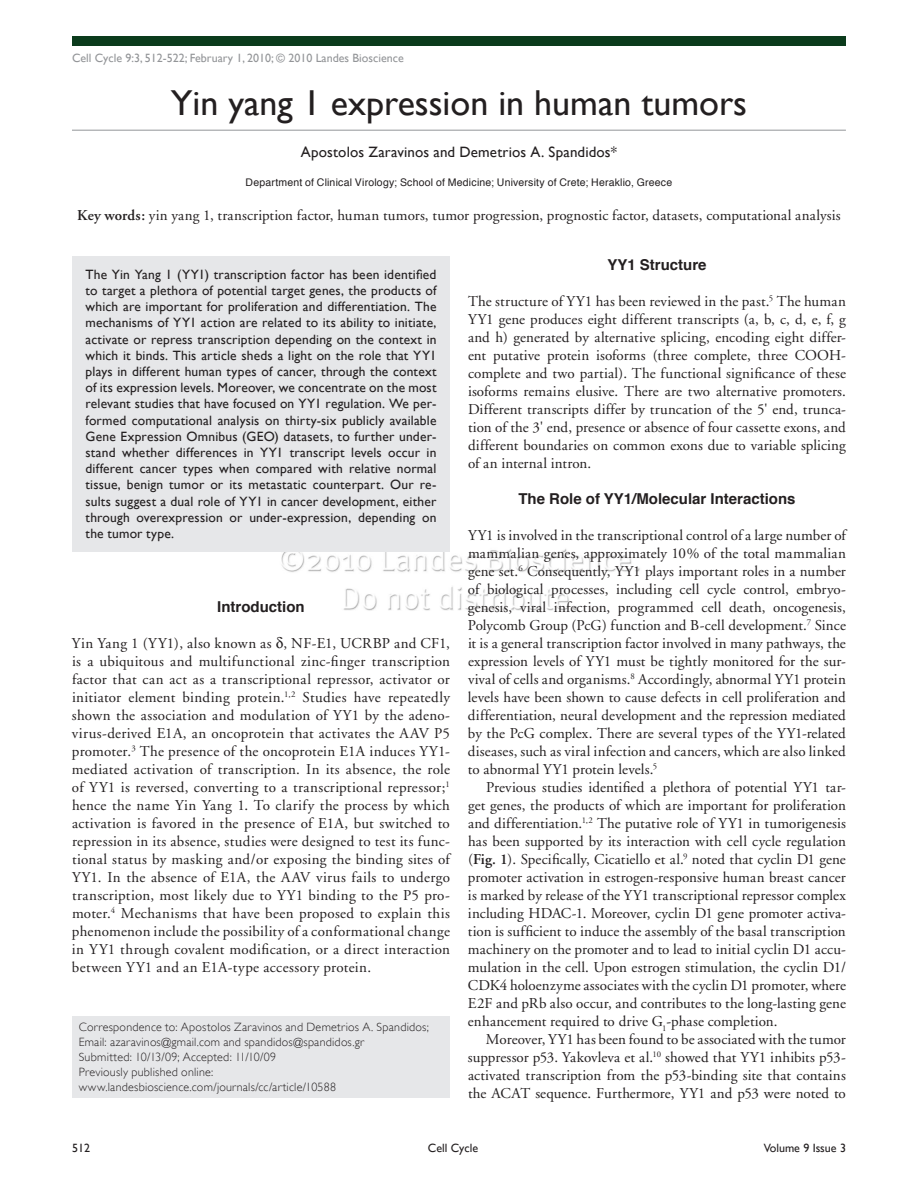
<style>
.page{position:relative;width:918px;height:1188px;background:#fff}
.page>*{position:absolute;margin:0;border:0;box-sizing:border-box;transform-origin:0 0}
.t1{font:36px "Gill Sans";color:#231f20}
.t2{font:15px/18px "Adobe Garamond";letter-spacing:.01em;color:#231f20;text-align:justify}
.t3{font:700 15px "Helvetica";color:#231f20}
.t4{font:15px "Gill Sans";letter-spacing:.005em;color:#231f20}
.t5{font:13.5px/16.2px "Gill Sans";letter-spacing:.015em;color:#231f20;text-align:justify}
.t6{font:300 12px/15px "Gill Sans";letter-spacing:.02em;color:#231f20}
.t7{font:12px "Gill Sans";color:#939598}
.t8{font:12px "Gill Sans";color:#231f20}
.t9{font:10.5px "Helvetica";letter-spacing:.015em;color:#231f20}
.s1{font-weight:600}
</style>
<div class="page">
<img style="left:230px;top:549px;width:410px;height:62px">
<div style="left:72px;top:36px;width:774px;height:10px;background:#0b3b1c"></div>
<div style="left:72px;top:1016px;width:378px;height:82px;background:#e6e7e9"></div>
<hr style="left:72px;top:130px;width:774px;height:1px;background:#939598">
<div style="left:72px;top:256px;width:378px;height:295px;background:#e6e7e9"></div>
<p class="t7" style="left:72px;top:51px;width:333px">Cell Cycle 9:3, 512-522; February 1, 2010; © 2010 Landes Bioscience</p>
<h1 class="t1" style="left:171px;top:82px;width:578px">Yin yang 1 expression in human tumors</h1>
<p class="t4" style="left:301px;top:143px;width:318px">Apostolos Zaravinos and Demetrios A. Spandidos*</p>
<p class="t9" style="left:246px;top:174px;width:428px">Department of Clinical Virology; School of Medicine; University of Crete; Heraklio, Greece</p>
<p class="t2" style="left:77px;top:207px;width:765px"><span class="s1">Key words:</span> yin yang 1, transcription factor, human tumors, tumor progression, prognostic factor, datasets, computational analysis</p>
<p class="t5" style="left:86px;top:266px;width:353px">The Yin Yang 1 (YY1) transcription factor has been identified to target a plethora of potential target genes, the products of which are important for proliferation and differentiation. The mechanisms of YY1 action are related to its ability to initiate, activate or repress transcription depending on the context in which it binds. This article sheds a light on the role that YY1 plays in different human types of cancer, through the context of its expression levels. Moreover, we concentrate on the most relevant studies that have focused on YY1 regulation. We per&shy;formed computational analysis on thirty-six publicly available Gene Expression Omnibus (GEO) datasets, to further under&shy;stand whether differences in YY1 transcript levels occur in different cancer types when compared with relative normal tissue, benign tumor or its metastatic counterpart. Our re&shy;sults suggest a dual role of YY1 in cancer development, either through overexpression or under-expression, depending on the tumor type.</p>
<p class="t3" style="left:217px;top:595px;width:89px">Introduction</p>
<p class="t2" style="left:72px;top:635px;width:380px">Yin Yang 1 (YY1), also known as , NF-E1, UCRBP and CF1, is a ubiquitous and multifunctional zinc-finger transcription factor that can act as a transcriptional repressor, activator or initiator element binding protein.<sup>1,2</sup> Studies have repeatedly shown the association and modulation of YY1 by the adeno&shy;virus-derived E1A, an oncoprotein that activates the AAV P5 promoter.<sup>3</sup> The presence of the oncoprotein E1A induces YY1- mediated activation of transcription. In its absence, the role of YY1 is reversed, converting to a transcriptional repressor;<sup>1 </sup>hence the name Yin Yang 1. To clarify the process by which activation is favored in the presence of E1A, but switched to repression in its absence, studies were designed to test its func&shy;tional status by masking and/or exposing the binding sites of YY1. In the absence of E1A, the AAV virus fails to undergo transcription, most likely due to YY1 binding to the P5 pro&shy;moter.<sup>4</sup> Mechanisms that have been proposed to explain this phenomenon include the possibility of a conformational change in YY1 through covalent modification, or a direct interaction between YY1 and an E1A-type accessory protein.</p>
<p class="t6" style="left:79px;top:1020px;width:352px">Correspondence to: Apostolos Zaravinos and Demetrios A. Spandidos; Email: azaravinos@gmail.com and spandidos@spandidos.gr<br>Submitted: 10/13/09; Accepted: 11/10/09<br>Previously published online: www.landesbioscience.com/journals/cc/article/10588</p>
<p class="t3" style="left:607px;top:253px;width:101px">YY1 Structure</p>
<p class="t2" style="left:468px;top:293px;width:379px">The structure of YY1 has been reviewed in the past.<sup>5</sup> The human YY1 gene produces eight different transcripts (a, b, c, d, e, f, g and h) generated by alternative splicing, encoding eight differ&shy;ent putative protein isoforms (three complete, three COOH&shy;complete and two partial). The functional significance of these isoforms remains elusive. There are two alternative promoters.<br>Different transcripts differ by truncation of the 5' end, trunca&shy;tion of the 3' end, presence or absence of four cassette exons, and different boundaries on common exons due to variable splicing of an internal intron.</p>
<p class="t3" style="left:518px;top:487px;width:279px">The Role of YY1/Molecular Interactions</p>
<p class="t2" style="left:468px;top:527px;width:379px">YY1 is involved in the transcriptional control of a large number of mammalian genes, approximately 10% of the total mammalian gene set.<sup>6</sup> Consequently, YY1 plays important roles in a number of biological processes, including cell cycle control, embryo&shy;genesis, viral infection, programmed cell death, oncogenesis, Polycomb Group (PcG) function and B-cell development.<sup>7</sup> Since it is a general transcription factor involved in many pathways, the expression levels of YY1 must be tightly monitored for the sur&shy;vival of cells and organisms.<sup>8</sup> Accordingly, abnormal YY1 protein levels have been shown to cause defects in cell proliferation and differentiation, neural development and the repression mediated by the PcG complex. There are several types of the YY1-related diseases, such as viral infection and cancers, which are also linked to abnormal YY1 protein levels.<sup>5</sup></p>
<p class="t2" style="left:468px;top:779px;width:380px;text-indent:18px">Previous studies identified a plethora of potential YY1 tar&shy;get genes, the products of which are important for proliferation and differentiation.<sup>1,2</sup> The putative role of YY1 in tumorigenesis has been supported by its interaction with cell cycle regulation (<span class="s1">Fig. 1</span>). Specifically, Cicatiello et al.<sup>9</sup> noted that cyclin D1 gene promoter activation in estrogen-responsive human breast cancer is marked by release of the YY1 transcriptional repressor complex including HDAC-1. Moreover, cyclin D1 gene promoter activa&shy;tion is sufficient to induce the assembly of the basal transcription machinery on the promoter and to lead to initial cyclin D1 accu&shy;mulation in the cell. Upon estrogen stimulation, the cyclin D1/ CDK4 holoenzyme associates with the cyclin D1 promoter, where E2F and pRb also occur, and contributes to the long-lasting gene enhancement required to drive G<sub>1</sub>-phase completion.</p>
<p class="t2" style="left:468px;top:1031px;width:379px;text-indent:18px">Moreover, YY1 has been found to be associated with the tumor suppressor p53. Yakovleva et al.<sup>10</sup> showed that YY1 inhibits p53- activated transcription from the p53-binding site that contains the ACAT sequence. Furthermore, YY1 and p53 were noted to</p>
<p class="t8" style="left:72px;top:1141px;width:19px">512</p>
<p class="t8" style="left:428px;top:1141px;width:52px">Cell Cycle</p>
<p class="t8" style="left:764px;top:1141px;width:84px">Volume 9 Issue 3</p>
</div>
